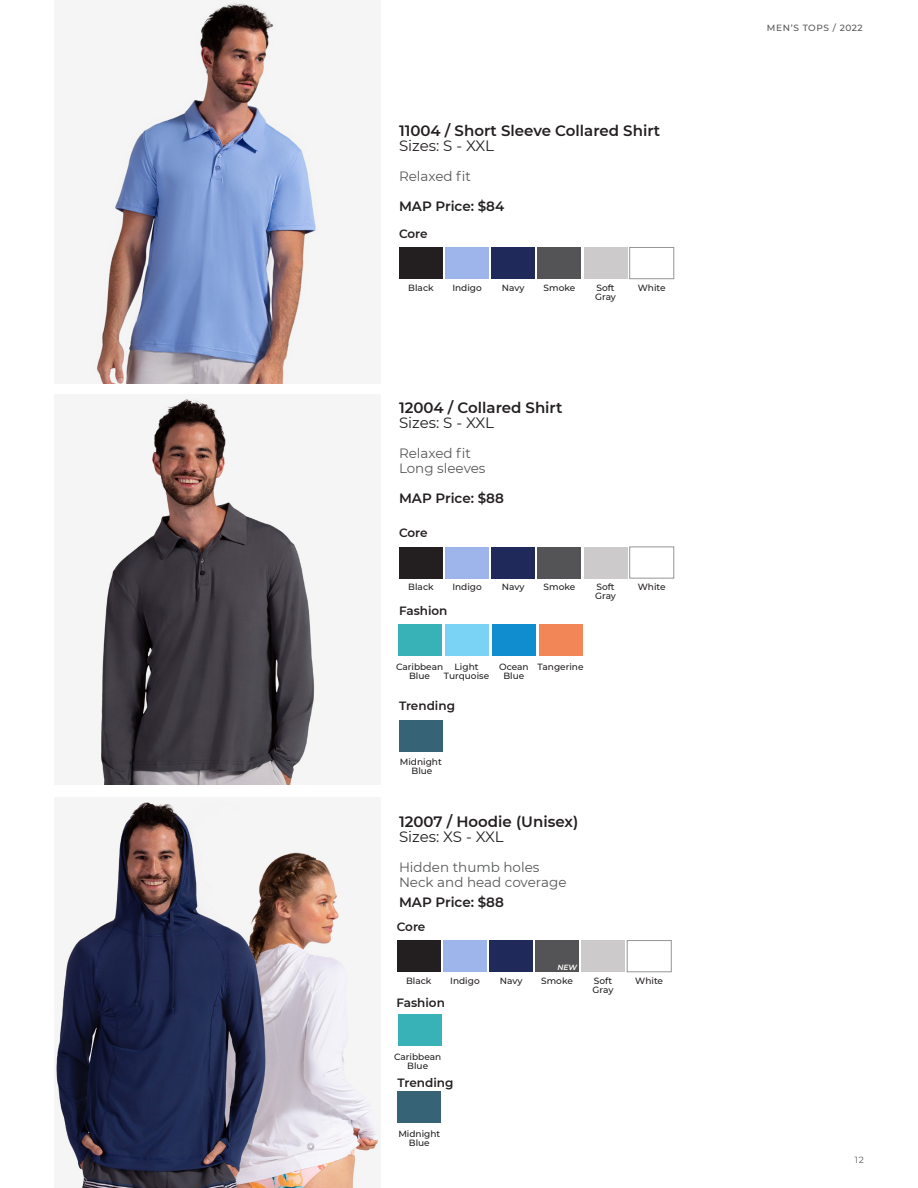
<style>
.page{position:relative;width:918px;height:1188px;background:#fff}
.page>*{position:absolute;margin:0;border:0;box-sizing:border-box;transform-origin:0 0}
.t1{font:600 15px "Montserrat";color:#231f20}
.t2{font:15px "Montserrat";letter-spacing:-.01em;color:#231f20}
.t3{font:13.5px "Montserrat";color:#57585a}
.t4{font:600 13.5px "Montserrat";color:#231f20}
.t5{font:600 12px "Montserrat";color:#231f20}
.t6{font:500 9px/9px "Montserrat";color:#231f20}
.t7{font:500 9px "Montserrat";letter-spacing:.055em;color:#57585a}
.t8{font:9px "Montserrat";color:#57585a}
.t9{font:italic 600 7.5px "Montserrat";color:#fff}
</style>
<div class="page">
<img style="left:92px;top:0;width:228px;height:384px">
<img style="left:98px;top:397px;width:217px;height:388px">
<img style="left:54px;top:800px;width:326px;height:388px">
<div style="left:397px;top:941px;width:44px;height:31px;background:#231f20"></div>
<div style="left:443px;top:941px;width:44px;height:31px;background:#9eb5eb"></div>
<div style="left:489px;top:941px;width:44px;height:31px;background:#1f295a"></div>
<div style="left:627px;top:940px;width:44px;height:32px;border:1px solid #939598"></div>
<div style="left:399px;top:547px;width:44px;height:31px;background:#231f20"></div>
<div style="left:445px;top:547px;width:44px;height:31px;background:#9eb5eb"></div>
<div style="left:491px;top:547px;width:44px;height:31px;background:#1f295a"></div>
<div style="left:537px;top:547px;width:44px;height:31px;background:#545456"></div>
<div style="left:584px;top:547px;width:44px;height:31px;background:#cccacb"></div>
<div style="left:629px;top:547px;width:45px;height:31px;border:1px solid #939598"></div>
<div style="left:398px;top:625px;width:44px;height:31px;background:#38b2b7"></div>
<div style="left:445px;top:625px;width:44px;height:31px;background:#7ad3f5"></div>
<div style="left:492px;top:625px;width:44px;height:31px;background:#108dcf"></div>
<div style="left:539px;top:625px;width:44px;height:31px;background:#f28657"></div>
<div style="left:399px;top:720px;width:44px;height:31px;background:#366376"></div>
<div style="left:399px;top:248px;width:44px;height:31px;background:#231f20"></div>
<div style="left:445px;top:248px;width:44px;height:31px;background:#9eb5eb"></div>
<div style="left:491px;top:248px;width:44px;height:31px;background:#1f295a"></div>
<div style="left:537px;top:248px;width:44px;height:31px;background:#545456"></div>
<div style="left:584px;top:248px;width:44px;height:31px;background:#cccacb"></div>
<div style="left:629px;top:247px;width:45px;height:32px;border:1px solid #939598"></div>
<div style="left:581px;top:940px;width:44px;height:32px;background:#cccacb"></div>
<div style="left:398px;top:1015px;width:44px;height:31px;background:#38b2b7"></div>
<div style="left:397px;top:1092px;width:44px;height:31px;background:#366376"></div>
<div style="left:535px;top:940px;width:44px;height:32px;background:#545456"></div>
<p class="t1" style="left:399px;top:120px;width:263px">11004 / Short Sleeve Collared Shirt</p>
<p class="t2" style="left:399px;top:135px;width:96px">Sizes: S - XXL</p>
<p class="t3" style="left:399px;top:167px;width:74px">Relaxed fit</p>
<p class="t4" style="left:399px;top:197px;width:107px">MAP Price: $84</p>
<p class="t5" style="left:399px;top:225px;width:30px">Core</p>
<p class="t6" style="left:408px;top:283px;width:27px">Black</p>
<p class="t6" style="left:452px;top:283px;width:31px">Indigo</p>
<p class="t6" style="left:502px;top:283px;width:24px">Navy</p>
<p class="t6" style="left:544px;top:283px;width:33px">Smoke</p>
<p class="t6" style="left:595px;top:283px;width:22px">Soft<br>Gray</p>
<p class="t6" style="left:638px;top:283px;width:29px">White</p>
<p class="t1" style="left:399px;top:397px;width:165px">12004 / Collared Shirt</p>
<p class="t2" style="left:399px;top:412px;width:96px">Sizes: S - XXL</p>
<p class="t3" style="left:399px;top:444px;width:74px">Relaxed fit</p>
<p class="t3" style="left:399px;top:459px;width:88px">Long sleeves</p>
<p class="t4" style="left:399px;top:489px;width:106px">MAP Price: $88</p>
<p class="t5" style="left:399px;top:525px;width:30px">Core</p>
<p class="t6" style="left:408px;top:582px;width:27px">Black</p>
<p class="t6" style="left:452px;top:582px;width:31px">Indigo</p>
<p class="t6" style="left:502px;top:582px;width:24px">Navy</p>
<p class="t6" style="left:544px;top:582px;width:33px">Smoke</p>
<p class="t6" style="left:595px;top:582px;width:22px">Soft<br>Gray</p>
<p class="t6" style="left:638px;top:582px;width:29px">White</p>
<p class="t5" style="left:399px;top:603px;width:50px">Fashion</p>
<p class="t6" style="left:455px;top:662px;width:25px">Light</p>
<p class="t6" style="left:444px;top:671px;width:47px">Turquoise</p>
<p class="t6" style="left:396px;top:662px;width:49px">Caribbean</p>
<p class="t6" style="left:409px;top:671px;width:22px">Blue</p>
<p class="t5" style="left:399px;top:698px;width:58px">Trending</p>
<p class="t6" style="left:499px;top:662px;width:31px">Ocean</p>
<p class="t6" style="left:503px;top:671px;width:22px">Blue</p>
<p class="t6" style="left:538px;top:662px;width:48px">Tangerine</p>
<p class="t6" style="left:400px;top:757px;width:43px">Midnight</p>
<p class="t6" style="left:412px;top:766px;width:22px">Blue</p>
<p class="t1" style="left:399px;top:811px;width:181px">12007 / Hoodie (Unisex)</p>
<p class="t2" style="left:399px;top:826px;width:106px">Sizes: XS - XXL</p>
<p class="t3" style="left:399px;top:858px;width:142px">Hidden thumb holes</p>
<p class="t3" style="left:399px;top:873px;width:169px">Neck and head coverage</p>
<p class="t4" style="left:399px;top:893px;width:106px">MAP Price: $88</p>
<p class="t5" style="left:397px;top:918px;width:30px">Core</p>
<p class="t9" style="left:557px;top:962px;width:21px">NEW</p>
<p class="t6" style="left:593px;top:976px;width:22px">Soft<br>Gray</p>
<p class="t6" style="left:406px;top:976px;width:27px">Black</p>
<p class="t6" style="left:450px;top:976px;width:31px">Indigo</p>
<p class="t6" style="left:500px;top:976px;width:24px">Navy</p>
<p class="t6" style="left:635px;top:976px;width:29px">White</p>
<p class="t6" style="left:541px;top:976px;width:33px">Smoke</p>
<p class="t5" style="left:396px;top:994px;width:50px">Fashion</p>
<p class="t6" style="left:394px;top:1052px;width:49px">Caribbean</p>
<p class="t6" style="left:407px;top:1061px;width:22px">Blue</p>
<p class="t5" style="left:397px;top:1074px;width:58px">Trending</p>
<p class="t6" style="left:398px;top:1129px;width:43px;text-align:center">Midnight<br>Blue</p>
<p class="t7" style="left:767px;top:22px;width:98px">MEN’S TOPS / 2022</p>
<p class="t8" style="left:855px;top:1154px;width:11px">12</p>
</div>
